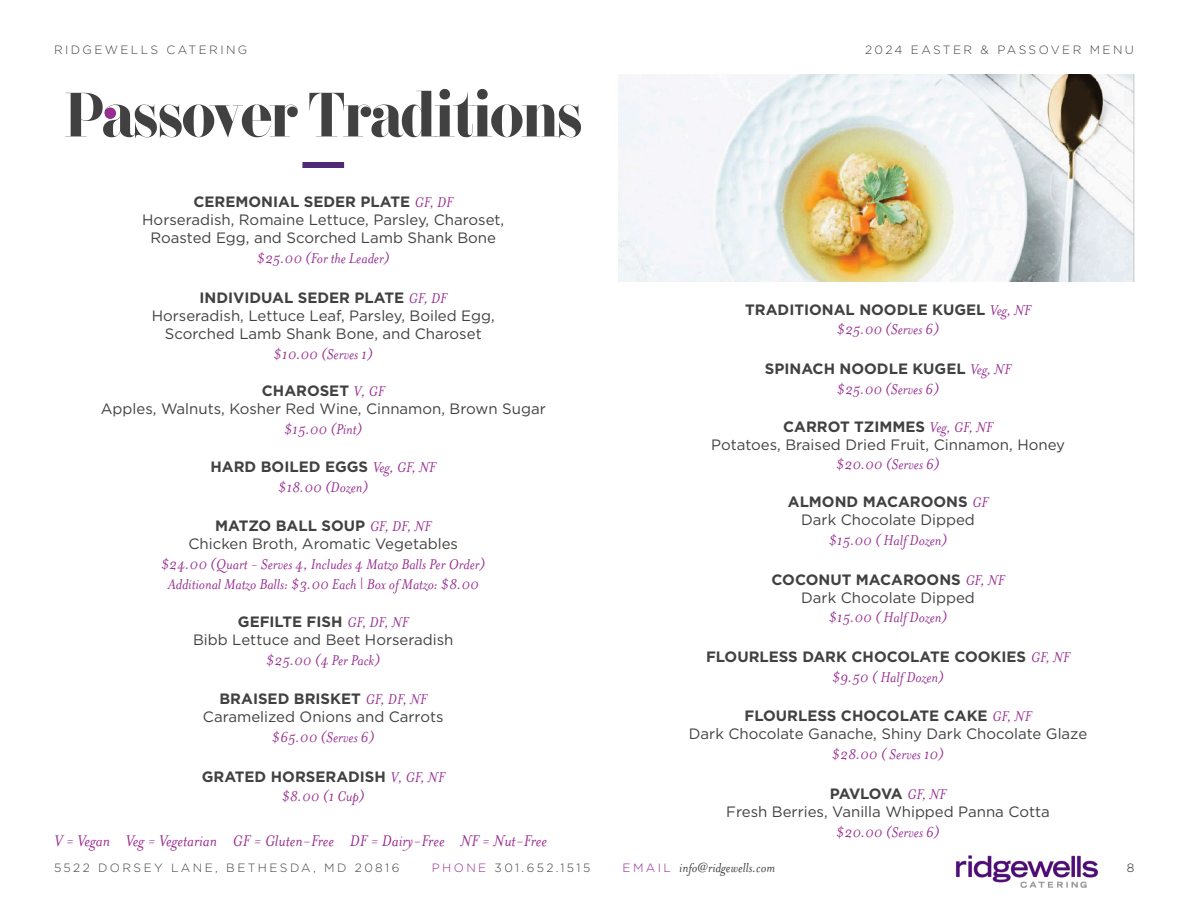
<style>
.page{position:relative;width:1188px;height:918px;background:#fff}
.page>*{position:absolute;margin:0;border:0;box-sizing:border-box;transform-origin:0 0}
.t1{font:800 62.4px "F Bella";letter-spacing:-.05em;color:#414142}
.t2{font:italic 18px "Mrs Eaves";color:#9a2b90}
.t3{font:italic 16.5px "Mrs Eaves";color:#972f91}
.t4{font:15px "Gotham";color:#414142}
.t5{font:700 15px "Gotham";color:#414142}
.t6{font:italic 15px "Mrs Eaves";color:#414142}
.t7{font:700 15px "Gotham";letter-spacing:-.055em;color:#414142}
.t8{font:300 12px "Gotham";letter-spacing:.2em;color:#414142}
.t9{font:300 12px "Gotham";color:#231f20}
.s1{font-family:"Mrs Eaves";font-weight:400;font-style:italic;font-size:16.5px;color:#972f91}
.s2{font-family:"Mrs Eaves Roman";font-style:normal}
.s3{color:#9a2b93}
.s4{font-family:"Gotham";font-weight:300;font-style:normal;font-size:12px;color:#902b93}
</style>
<div class="page">
<img style="left:955px;top:855px;width:144px;height:33px">
<div style="left:302px;top:162px;width:42px;height:6px;background:#502875"></div>
<div style="left:105px;top:108px;width:10px;height:10px;background:#972f91;border-radius:50%"></div>
<div style="left:105px;top:108px;width:11px;height:11px;border:1px solid #972f91;border-radius:50%"></div>
<img style="left:618px;top:75px;width:516px;height:206px">
<p class="t8" style="left:54px;top:42px;width:195px">RIDGEWELLS CATERING</p>
<p class="t8" style="left:865px;top:42px;width:270px">2024 EASTER &amp; PASSOVER MENU</p>
<p class="t1" style="left:64px;top:78px;width:520px">Passover Traditions</p>
<p class="t5" style="left:193px;top:192px;width:261px">CEREMONIAL SEDER PLATE <span class="s1">GF, DF</span></p>
<p class="t4" style="left:142px;top:211px;width:364px">Horseradish, Romaine Lettuce, Parsley, Charoset,</p>
<p class="t4" style="left:150px;top:229px;width:347px">Roasted Egg, and Scorched Lamb Shank Bone</p>
<p class="t3" style="left:257px;top:249px;width:134px">$25.00 (For the Leader)</p>
<p class="t5" style="left:200px;top:288px;width:249px">INDIVIDUAL SEDER PLATE <span class="s1">GF, DF</span></p>
<p class="t4" style="left:152px;top:306px;width:345px">Horseradish, Lettuce Leaf, Parsley, Boiled Egg,</p>
<p class="t4" style="left:165px;top:324px;width:318px">Scorched Lamb Shank Bone, and Charoset</p>
<p class="t3" style="left:274px;top:345px;width:101px">$10.00 (Serves 1)</p>
<p class="t5" style="left:262px;top:381px;width:124px">CHAROSET <span class="s1">V, GF</span></p>
<p class="t4" style="left:101px;top:400px;width:446px">Apples, Walnuts, Kosher Red Wine, Cinnamon, Brown Sugar</p>
<p class="t3" style="left:284px;top:420px;width:80px">$15.00 (Pint)</p>
<p class="t5" style="left:210px;top:457px;width:227px">HARD BOILED EGGS <span class="s1">Veg, GF, NF</span></p>
<p class="t3" style="left:278px;top:478px;width:92px">$18.00 (Dozen)</p>
<p class="t5" style="left:215px;top:516px;width:218px">MATZO BALL SOUP <span class="s1">GF, DF, NF</span></p>
<p class="t4" style="left:189px;top:535px;width:271px">Chicken Broth, Aromatic Vegetables</p>
<p class="t3" style="left:161px;top:555px;width:326px">$24.00 (Quart - Serves 4, Includes 4 Matzo Balls Per Order)</p>
<p class="t3" style="left:168px;top:575px;width:313px">Additional Matzo Balls: $3.00 Each <span class="s2">|</span> Box of Matzo: $8.00</p>
<p class="t5" style="left:238px;top:612px;width:172px">GEFILTE FISH <span class="s1">GF, DF, NF</span></p>
<p class="t4" style="left:193px;top:630px;width:262px">Bibb Lettuce and Beet Horseradish</p>
<p class="t3" style="left:266px;top:651px;width:115px">$25.00 (4 Per Pack)</p>
<p class="t5" style="left:219px;top:689px;width:209px">BRAISED BRISKET <span class="s1">GF, DF, NF</span></p>
<p class="t4" style="left:203px;top:707px;width:242px">Caramelized Onions and Carrots</p>
<p class="t3" style="left:272px;top:728px;width:104px">$65.00 (Serves 6)</p>
<p class="t5" style="left:202px;top:766px;width:245px">GRATED HORSERADISH <span class="s1">V, GF, NF</span></p>
<p class="t3" style="left:282px;top:788px;width:85px">$8.00 (1 Cup)</p>
<p class="t2" style="left:54px;top:830px;width:495px">V = Vegan Veg = Vegetarian GF = Gluten-Free DF = Dairy-Free NF = Nut-Free</p>
<p class="t5" style="left:745px;top:299px;width:287px">TRADITIONAL NOODLE KUGEL <span class="s1">Veg, NF</span></p>
<p class="t3" style="left:837px;top:321px;width:104px">$25.00 (Serves 6)</p>
<p class="t5" style="left:765px;top:359px;width:248px">SPINACH NOODLE KUGEL <span class="s1">Veg, NF</span></p>
<p class="t3" style="left:837px;top:380px;width:104px">$25.00 (Serves 6)</p>
<p class="t5" style="left:783px;top:416px;width:211px">CARROT TZIMMES <span class="s1">Veg, GF, NF</span></p>
<p class="t4" style="left:711px;top:435px;width:355px">Potatoes, Braised Dried Fruit, Cinnamon, Honey</p>
<p class="t3" style="left:836px;top:456px;width:105px">$20.00 (Serves 6)</p>
<p class="t5" style="left:788px;top:492px;width:202px">ALMOND MACAROONS <span class="s1">GF</span></p>
<p class="t4" style="left:801px;top:510px;width:175px">Dark Chocolate Dipped</p>
<p class="t3" style="left:829px;top:531px;width:120px">$15.00 ( Half Dozen)</p>
<p class="t5" style="left:771px;top:569px;width:235px">COCONUT MACAROONS <span class="s1">GF, NF</span></p>
<p class="t4" style="left:801px;top:588px;width:175px">Dark Chocolate Dipped</p>
<p class="t3" style="left:829px;top:609px;width:120px">$15.00 ( Half Dozen)</p>
<p class="t5" style="left:706px;top:647px;width:366px">FLOURLESS DARK CHOCOLATE COOKIES <span class="s1">GF, NF</span></p>
<p class="t3" style="left:832px;top:668px;width:114px">$9.50 ( Half Dozen)</p>
<p class="t5" style="left:745px;top:706px;width:288px">FLOURLESS CHOCOLATE CAKE <span class="s1">GF, NF</span></p>
<p class="t4" style="left:689px;top:725px;width:400px">Dark Chocolate Ganache, Shiny Dark Chocolate Glaze</p>
<p class="t3" style="left:832px;top:745px;width:114px">$28.00 ( Serves 10)</p>
<p class="t7" style="left:830px;top:784px;width:118px">PAVLOVA <span class="s1">GF, NF</span></p>
<p class="t4" style="left:726px;top:802px;width:325px">Fresh Berries, Vanilla Whipped Panna Cotta</p>
<p class="t3" style="left:836px;top:823px;width:105px">$20.00 (Serves 6)</p>
<p class="t8" style="left:54px;top:860px;width:347px">5522 DORSEY LANE, BETHESDA, MD 20816</p>
<p class="t8" style="left:432px;top:860px;width:160px"><span class="s3">PHONE</span> 301.652.1515</p>
<p class="t6" style="left:623px;top:859px;width:154px"><span class="s4">E M A I L</span> info@ridgewells.com</p>
<p class="t9" style="left:1127px;top:860px;width:9px">8</p>
</div>
